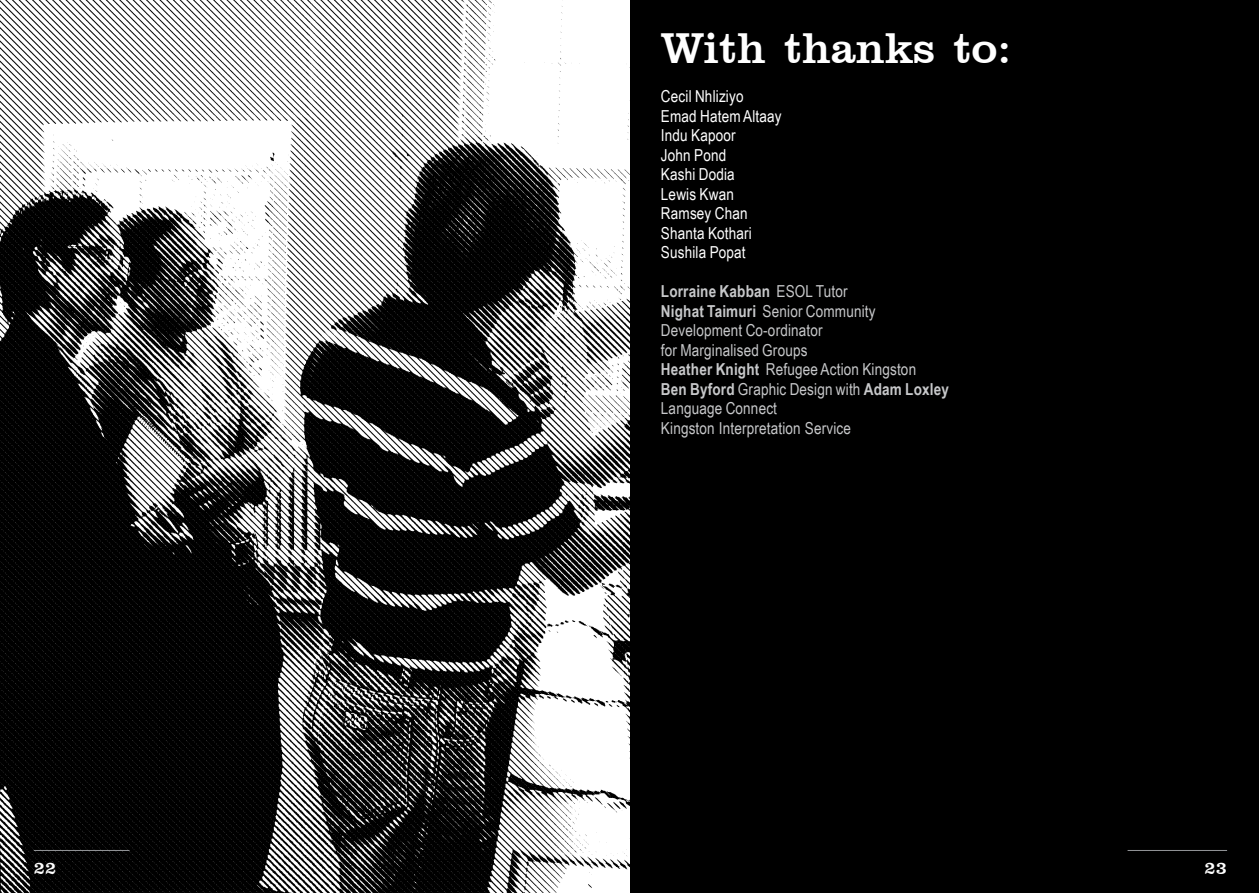
<style>
.page{position:relative;width:1259px;height:893px;background:#000}
.page>*{position:absolute;margin:0;border:0;box-sizing:border-box;transform-origin:0 0}
.t1{font:44.25px "Clarendon BT";color:#fff}
.t2{font:18px "Clarendon BT";color:#fff}
.Paragraph_Style_3{font:16.5px/19.5px "Arial Narrow";letter-spacing:.01em;color:#c7c8ca}
.Paragraph_Style_3-2{font:16.5px "Arial Narrow";letter-spacing:.01em;color:#fff}
.Paragraph_Style_3-3{font:700 16.5px "Arial Narrow";letter-spacing:.01em;color:#c7c8ca}
.s1{font-weight:400}
.s2{font-weight:700}
</style>
<div class="page">
<hr style="left:1127px;top:850px;width:100px;height:1px;background:#939598">
<img style="left:0;top:0;width:629px;height:893px">
<p class="t1" style="left:661px;top:21px;width:352px">With thanks to:</p>
<p class="Paragraph_Style_3-2" style="left:661px;top:84px;width:84px">Cecil Nhliziyo</p>
<p class="Paragraph_Style_3-2" style="left:661px;top:104px;width:122px">Emad Hatem Altaay</p>
<p class="Paragraph_Style_3-2" style="left:661px;top:123px;width:76px">Indu Kapoor</p>
<p class="Paragraph_Style_3-2" style="left:661px;top:143px;width:67px">John Pond</p>
<p class="Paragraph_Style_3-2" style="left:661px;top:162px;width:75px">Kashi Dodia</p>
<p class="Paragraph_Style_3-2" style="left:661px;top:182px;width:74px">Lewis Kwan</p>
<p class="Paragraph_Style_3-2" style="left:661px;top:201px;width:88px">Ramsey Chan</p>
<p class="Paragraph_Style_3-2" style="left:661px;top:221px;width:92px">Shanta Kothari</p>
<p class="Paragraph_Style_3-2" style="left:661px;top:240px;width:86px">Sushila Popat</p>
<p class="Paragraph_Style_3-3" style="left:661px;top:279px;width:188px">Lorraine Kabban <span class="s1">ESOL Tutor</span></p>
<p class="Paragraph_Style_3" style="left:661px;top:301px;width:257px"><span class="s2">Nighat Taimuri</span> Senior Community<br>Development Co-ordinator<br>for Marginalised Groups<br><span class="s2">Heather Knight</span> Refugee Action Kingston</p>
<p class="Paragraph_Style_3-3" style="left:661px;top:377px;width:289px">Ben Byford <span class="s1">Graphic Design with</span> Adam Loxley</p>
<p class="Paragraph_Style_3" style="left:661px;top:398px;width:118px">Language Connect</p>
<p class="Paragraph_Style_3" style="left:661px;top:418px;width:191px">Kingston Interpretation Service</p>
<p class="t2" style="left:34px;top:857px;width:24px">22</p>
<p class="t2" style="left:1204px;top:857px;width:24px">23</p>
</div>
